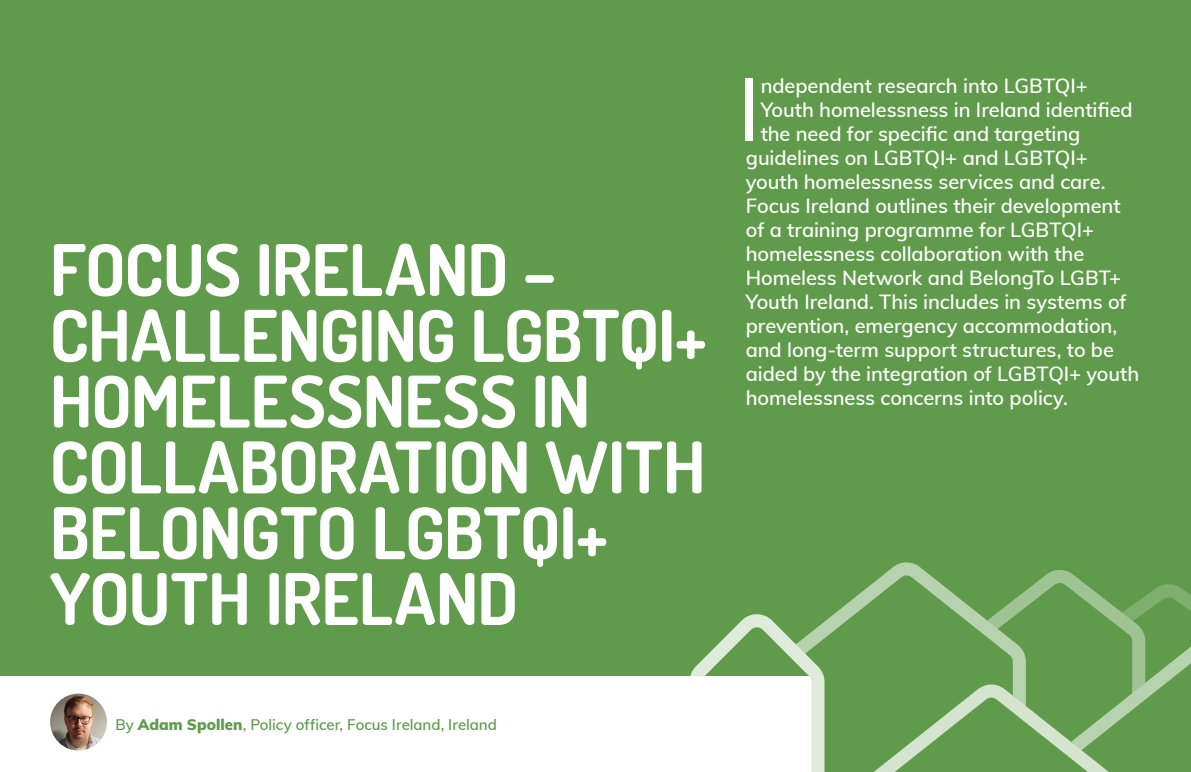
<style>
.page{position:relative;width:1191px;height:772px;background:#fff}
.page>*{position:absolute;margin:0;border:0;box-sizing:border-box;transform-origin:0 0}
.intro_reverse{font:87.4px "Muli";color:#fff}
.H1_reverse{font:700 71.1px/65.7px "Dosis";letter-spacing:-.01em;color:#fff}
.intro_reverse-2{font:600 20px "Muli";letter-spacing:-.005em;color:#fff}
.author_blue{font:600 15px "Muli";letter-spacing:-.005em;color:#5f9b4b}
.s1{font-weight:900}
</style>
<div class="page">
<div style="left:0;top:0;width:1191px;height:771px;background:#5f9b4b"></div>
<div style="left:0;top:675px;width:812px;height:96px;background:#fff"></div>
<img style="left:50px;top:693px;width:57px;height:56px;border-radius:28px">
<svg style="left:835px;top:562px;width:356px;height:109px"></svg>
<svg style="left:690px;top:613px;width:145px;height:62px"></svg>
<svg style="left:744px;top:671px;width:437px;height:100px"></svg>
<div style="left:669px;top:675px;width:142px;height:15px;background:#fff;border-radius:7px"></div>
<p class="H1_reverse" style="left:50px;top:235px;width:658px">FOCUS IRELAND –<br>CHALLENGING LGBTQI+<br>HOMELESSNESS IN<br>COLLABORATION WITH<br>BELONGTO LGBTQI+<br>YOUTH IRELAND</p>
<p class="author_blue" style="left:115px;top:712px;width:383px">By <span class="s1">Adam Spollen</span>, Policy officer, Focus Ireland, Ireland</p>
<p class="intro_reverse" style="left:738px;top:45px;width:24px">I</p>
<p class="intro_reverse-2" style="left:760px;top:71px;width:328px">ndependent research into LGBTQI+</p>
<p class="intro_reverse-2" style="left:760px;top:95px;width:373px">Youth homelessness in Ireland identified</p>
<p class="intro_reverse-2" style="left:760px;top:119px;width:321px">the need for specific and targeting</p>
<p class="intro_reverse-2" style="left:746px;top:143px;width:343px">guidelines on LGBTQI+ and LGBTQI+</p>
<p class="intro_reverse-2" style="left:746px;top:167px;width:361px">youth homelessness services and care.</p>
<p class="intro_reverse-2" style="left:746px;top:191px;width:376px">Focus Ireland outlines their development</p>
<p class="intro_reverse-2" style="left:746px;top:215px;width:350px">of a training programme for LGBTQI+</p>
<p class="intro_reverse-2" style="left:746px;top:239px;width:340px">homelessness collaboration with the</p>
<p class="intro_reverse-2" style="left:746px;top:263px;width:377px">Homeless Network and BelongTo LGBT+</p>
<p class="intro_reverse-2" style="left:746px;top:287px;width:382px">Youth Ireland. This includes in systems of</p>
<p class="intro_reverse-2" style="left:746px;top:311px;width:373px">prevention, emergency accommodation,</p>
<p class="intro_reverse-2" style="left:746px;top:335px;width:370px">and long-term support structures, to be</p>
<p class="intro_reverse-2" style="left:746px;top:359px;width:395px">aided by the integration of LGBTQI+ youth</p>
<p class="intro_reverse-2" style="left:746px;top:383px;width:323px">homelessness concerns into policy.</p>
</div>
